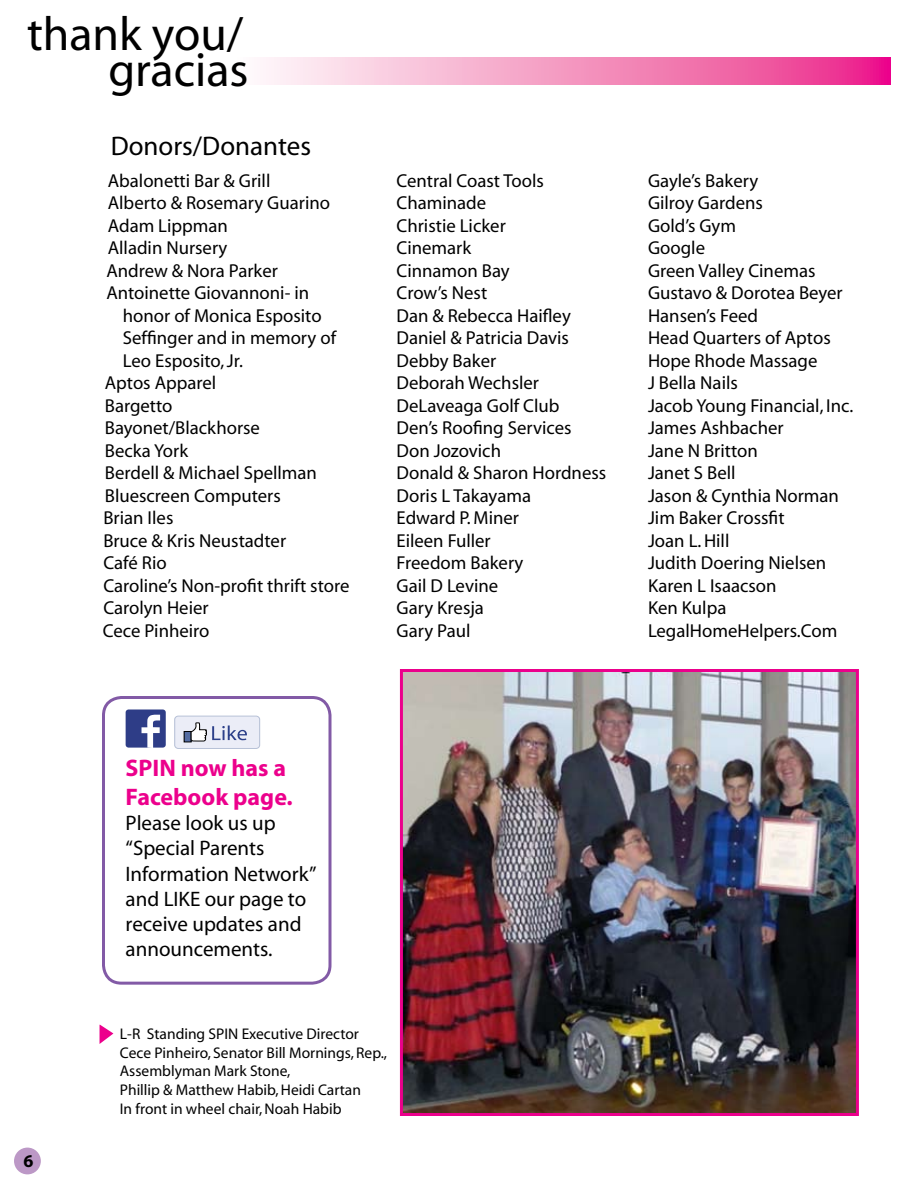
<style>
.page{position:relative;width:918px;height:1188px;background:#fff}
.page>*{position:absolute;margin:0;border:0;box-sizing:border-box;transform-origin:0 0}
.t1{font:48px/36px "Myriad";color:#000;text-align:right}
.t2{font:27px "Myriad";color:#000}
.t3{font:700 24px/28.8px "Myriad";color:#ec008c}
.t4{font:21px/25.2px "Myriad";color:#000}
.t5{font:18.75px/22.5px "Myriad";color:#000}
.t6{font:15.45px/18.6px "Myriad";color:#000}
</style>
<div class="page">
<div style="left:14px;top:1148px;width:27px;height:26px;background:#bc98c6;border-radius:50%"></div>
<svg style="left:99px;top:1024px;width:14px;height:20px"></svg>
<svg style="left:263px;top:58px;width:628px;height:27px"></svg>
<img style="left:404px;top:673px;width:451px;height:439px">
<div style="left:400px;top:669px;width:459px;height:447px;border:3px solid #eb008c"></div>
<div style="left:126px;top:710px;width:40px;height:38px;background:#2e3d87;border-radius:3px"></div>
<svg style="left:142px;top:715px;width:18px;height:33px"></svg>
<div style="left:175px;top:716px;width:85px;height:32px;background:#ebedf7;border-radius:4px"></div>
<div style="left:174px;top:716px;width:86px;height:33px;border:1px solid #b6c0d6;border-radius:4px"></div>
<div style="left:184px;top:731px;width:7px;height:11px;background:#546ca2"></div>
<div style="left:184px;top:731px;width:8px;height:11px;border:1px solid #000"></div>
<svg style="left:190px;top:722px;width:57px;height:20px"></svg>
<div style="left:102px;top:696px;width:230px;height:289px;border:3px solid #825aa6;border-radius:18px"></div>
<h1 class="t1" style="left:27px;top:18px;width:223px">thank you/ gracias</h1>
<h2 class="t2" style="left:111px;top:133px;width:202px">Donors/Donantes</h2>
<p class="t5" style="left:106px;top:170px;width:225px">Abalonetti Bar &amp; Grill<br>Alberto &amp; Rosemary Guarino<br>Adam Lippman<br>Alladin Nursery<br>Andrew &amp; Nora Parker<br>Antoinette Giovannoni- in</p>
<p class="t5" style="left:123px;top:305px;width:200px">honor of Monica Esposito</p>
<p class="t5" style="left:123px;top:328px;width:215px">Seffinger and in memory of</p>
<p class="t5" style="left:123px;top:350px;width:122px">Leo Esposito, Jr.</p>
<p class="t5" style="left:105px;top:373px;width:113px">Aptos Apparel</p>
<p class="t5" style="left:105px;top:395px;width:69px">Bargetto</p>
<p class="t5" style="left:105px;top:418px;width:157px">Bayonet/Blackhorse</p>
<p class="t5" style="left:105px;top:440px;width:85px">Becka York</p>
<p class="t5" style="left:105px;top:463px;width:214px">Berdell &amp; Michael Spellman</p>
<p class="t5" style="left:105px;top:485px;width:177px">Bluescreen Computers</p>
<p class="t5" style="left:103px;top:508px;width:72px">Brian Iles</p>
<p class="t5" style="left:103px;top:530px;width:184px">Bruce &amp; Kris Neustadter</p>
<p class="t5" style="left:103px;top:553px;width:65px">Café Rio</p>
<p class="t5" style="left:103px;top:575px;width:248px">Caroline’s Non-profit thrift store</p>
<p class="t5" style="left:103px;top:598px;width:107px">Carolyn Heier</p>
<p class="t5" style="left:103px;top:620px;width:108px">Cece Pinheiro</p>
<p class="t5" style="left:397px;top:170px;width:211px">Central Coast Tools<br>Chaminade<br>Christie Licker<br>Cinemark<br>Cinnamon Bay<br>Crow’s Nest<br>Dan &amp; Rebecca Haifley<br>Daniel &amp; Patricia Davis<br>Debby Baker<br>Deborah Wechsler<br>DeLaveaga Golf Club<br>Den’s Roofing Services<br>Don Jozovich<br>Donald &amp; Sharon Hordness<br>Doris L Takayama<br>Edward P. Miner<br>Eileen Fuller<br>Freedom Bakery<br>Gail D Levine<br>Gary Kresja<br>Gary Paul</p>
<p class="t5" style="left:648px;top:170px;width:207px">Gayle’s Bakery<br>Gilroy Gardens<br>Gold’s Gym<br>Google<br>Green Valley Cinemas<br>Gustavo &amp; Dorotea Beyer<br>Hansen’s Feed<br>Head Quarters of Aptos<br>Hope Rhode Massage<br>J Bella Nails<br>Jacob Young Financial, Inc.<br>James Ashbacher<br>Jane N Britton<br>Janet S Bell<br>Jason &amp; Cynthia Norman<br>Jim Baker Crossfit<br>Joan L. Hill<br>Judith Doering Nielsen<br>Karen L Isaacson<br>Ken Kulpa<br>LegalHomeHelpers.Com</p>
<p class="t3" style="left:126px;top:755px;width:169px">SPIN now has a<br>Facebook page.</p>
<p class="t4" style="left:126px;top:812px;width:192px">Please look us up “Special Parents<br>Information Network” and LIKE our page to receive updates and announcements.</p>
<p class="t6" style="left:120px;top:1025px;width:269px">L-R Standing SPIN Executive Director Cece Pinheiro, Senator Bill Mornings, Rep., Assemblyman Mark Stone,<br>Phillip &amp; Matthew Habib, Heidi Cartan<br>In front in wheel chair, Noah Habib</p>
</div>
